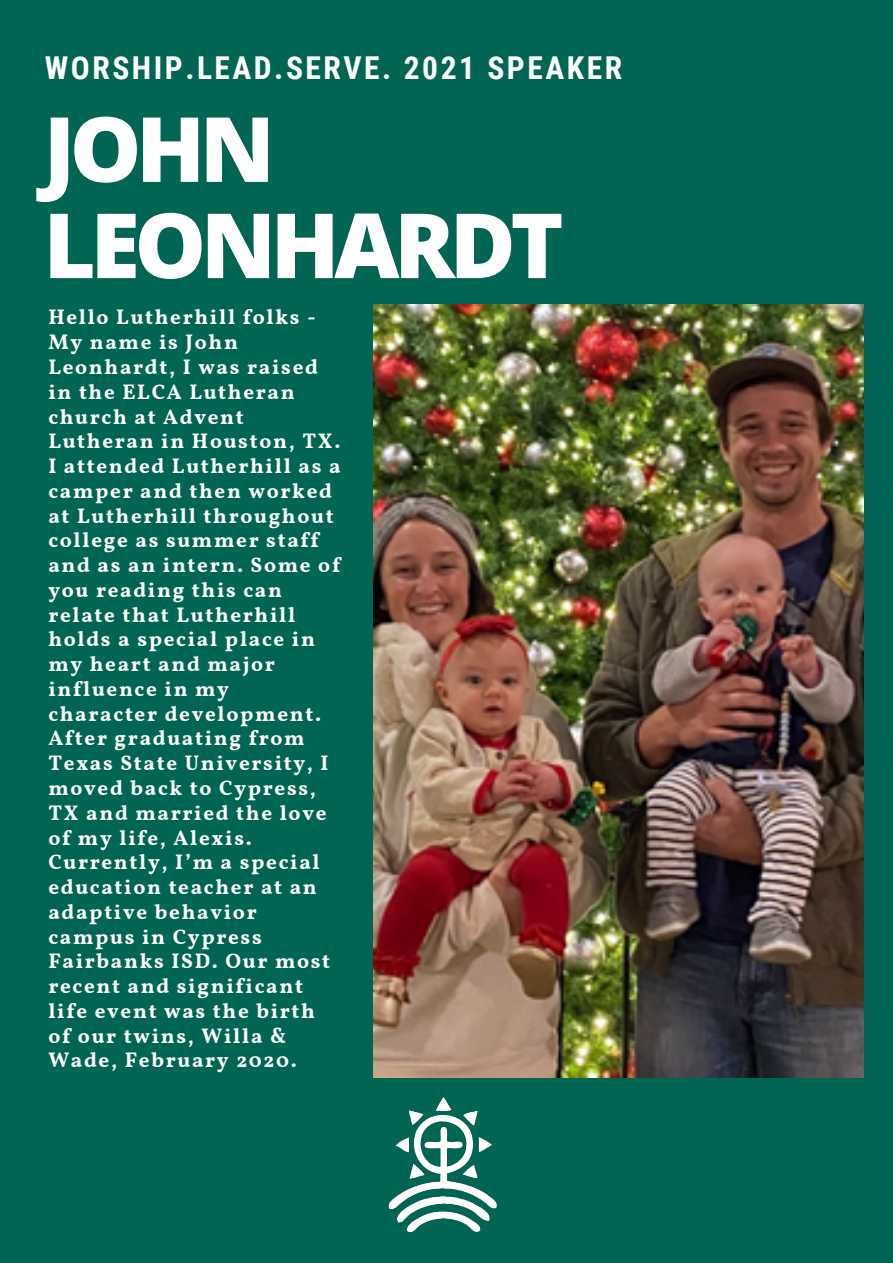
<style>
.page{position:relative;width:893px;height:1263px;background:#006552}
.page>*{position:absolute;margin:0;border:0;box-sizing:border-box;transform-origin:0 0}
.t1{font:800 90.07px "Open Sans";letter-spacing:-.06em;color:#fff}
.t2{font:700 31.5px "Roboto Condensed";letter-spacing:.08em;color:#fff}
.t3{font:700 21px/24.8px "Vollkorn";letter-spacing:.08em;color:#fff}
</style>
<div class="page">
<img style="left:388px;top:1098px;width:109px;height:135px">
<img style="left:374px;top:305px;width:489px;height:772px">
<p class="t2" style="left:45px;top:50px;width:579px">WORSHIP.LEAD.SERVE. 2021 SPEAKER</p>
<p class="t1" style="left:43px;top:86px;width:233px">JOHN</p>
<p class="t1" style="left:43px;top:182px;width:521px">LEONHARDT</p>
<p class="t3" style="left:48px;top:307px;width:294px">Hello Lutherhill folks -<br>My name is John<br>Leonhardt, I was raised in the ELCA Lutheran church at Advent<br>Lutheran in Houston, TX.<br>I attended Lutherhill as a camper and then worked at Lutherhill throughout college as summer staff and as an intern. Some of you reading this can relate that Lutherhill holds a special place in my heart and major influence in my character development.<br>After graduating from<br>Texas State University, I moved back to Cypress,<br>TX and married the love of my life, Alexis.<br>Currently, I’m a special education teacher at an adaptive behavior campus in Cypress<br>Fairbanks ISD. Our most recent and significant life event was the birth of our twins, Willa &amp;<br>Wade, February 2020.</p>
</div>
